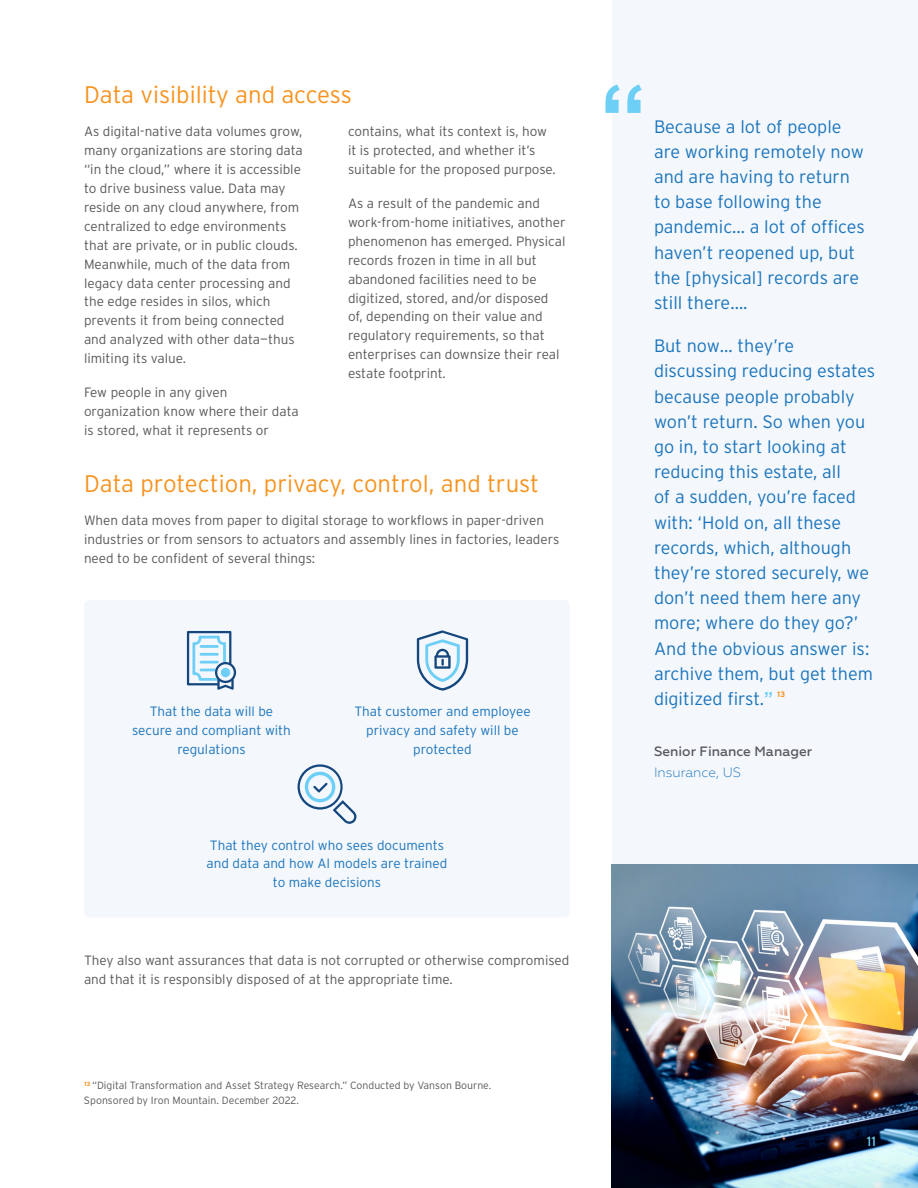
<style>
.page{position:relative;width:918px;height:1188px;background:#fff}
.page>*{position:absolute;margin:0;border:0;box-sizing:border-box;transform-origin:0 0}
.t1{font:700 95.7px "Arial";color:#6dcff6}
.t2{font:300 24px "Interstate";color:#f7931e}
.t3{font:300 18px/25.2px "Interstate";color:#1b75bc}
.t4{font:300 13.5px/18.9px "Interstate";color:#58595b}
.t5{font:300 13.5px/18.9px "Interstate";color:#1b75bc;text-align:center}
.t6{font:500 13.5px "Geometria";color:#58595b}
.t7{font:300 13.5px "Geometria";color:#1b75bc}
.t8{font:13.5px "Interstate";color:#6dcff6}
.t9{font:300 10.5px/14.7px "Interstate";color:#58595b}
.t10{font:700 7.8px "Interstate";color:#f7931e}
.s1{font-family:"Arial";font-weight:700;color:#6dcff6}
</style>
<div class="page">
<div style="left:612px;top:0;width:306px;height:1188px;background:#f4f7fc"></div>
<img style="left:612px;top:864px;width:306px;height:324px">
<div style="left:84px;top:600px;width:486px;height:317px;background:#f4f7fc;border-radius:6px"></div>
<svg style="left:187px;top:631px;width:49px;height:59px"></svg>
<svg style="left:417px;top:630px;width:51px;height:60px"></svg>
<svg style="left:298px;top:764px;width:58px;height:60px"></svg>
<h2 class="t2" style="left:84px;top:81px;width:270px">Data visibility and access</h2>
<p class="t4" style="left:84px;top:122px;width:220px">As digital-native data volumes grow, many organizations are storing data “in the cloud,” where it is accessible to drive business value. Data may reside on any cloud anywhere, from centralized to edge environments that are private, or in public clouds.<br>Meanwhile, much of the data from legacy data center processing and the edge resides in silos, which prevents it from being connected and analyzed with other data—thus limiting its value.</p>
<p class="t4" style="left:84px;top:383px;width:216px">Few people in any given organization know where their data is stored, what it represents or</p>
<p class="t4" style="left:348px;top:122px;width:209px">contains, what its context is, how it is protected, and whether it’s suitable for the proposed purpose.</p>
<p class="t4" style="left:348px;top:194px;width:219px">As a result of the pandemic and work-from-home initiatives, another phenomenon has emerged. Physical records frozen in time in all but abandoned facilities need to be digitized, stored, and/or disposed of, depending on their value and regulatory requirements, so that enterprises can downsize their real estate footprint.</p>
<h2 class="t2" style="left:84px;top:470px;width:457px">Data protection, privacy, control, and trust</h2>
<p class="t4" style="left:84px;top:511px;width:477px">When data moves from paper to digital storage to workflows in paper-driven industries or from sensors to actuators and assembly lines in factories, leaders need to be confident of several things:</p>
<p class="t5" style="left:132px;top:701px;width:160px">That the data will be secure and compliant with regulations</p>
<p class="t5" style="left:354px;top:701px;width:178px">That customer and employee privacy and safety will be protected</p>
<p class="t5" style="left:207px;top:835px;width:242px">That they control who sees documents and data and how AI models are trained to make decisions</p>
<p class="t4" style="left:84px;top:951px;width:487px">They also want assurances that data is not corrupted or otherwise compromised and that it is responsibly disposed of at the appropriate time.</p>
<h1 class="t1" style="left:599px;top:57px;width:49px">“</h1>
<h3 class="t3" style="left:654px;top:113px;width:212px">Because a lot of people are working remotely now and are having to return to base following the pandemic… a lot of offices haven’t reopened up, but the [physical] records are still there….</h3>
<p class="t3" style="left:654px;top:333px;width:223px">But now… they’re discussing reducing estates because people probably won’t return. So when you go in, to start looking at reducing this estate, all<br>of a sudden, you’re faced with: ‘Hold on, all these records, which, although they’re stored securely, we don’t need them here any more; where do they go?’<br>And the obvious answer is: archive them, but get them digitized first.<span class="s1">”</span></p>
<p class="t10" style="left:777px;top:690px;width:10px">13</p>
<p class="t6" style="left:654px;top:744px;width:160px">Senior Finance Manager</p>
<p class="t7" style="left:654px;top:765px;width:89px">Insurance, US</p>
<p class="t9" style="left:84px;top:1078px;width:409px"><sup>13</sup> “Digital Transformation and Asset Strategy Research.” Conducted by Vanson Bourne.<br>Sponsored by Iron Mountain. December 2022.</p>
<p class="t8" style="left:867px;top:1134px;width:11px">11</p>
</div>
